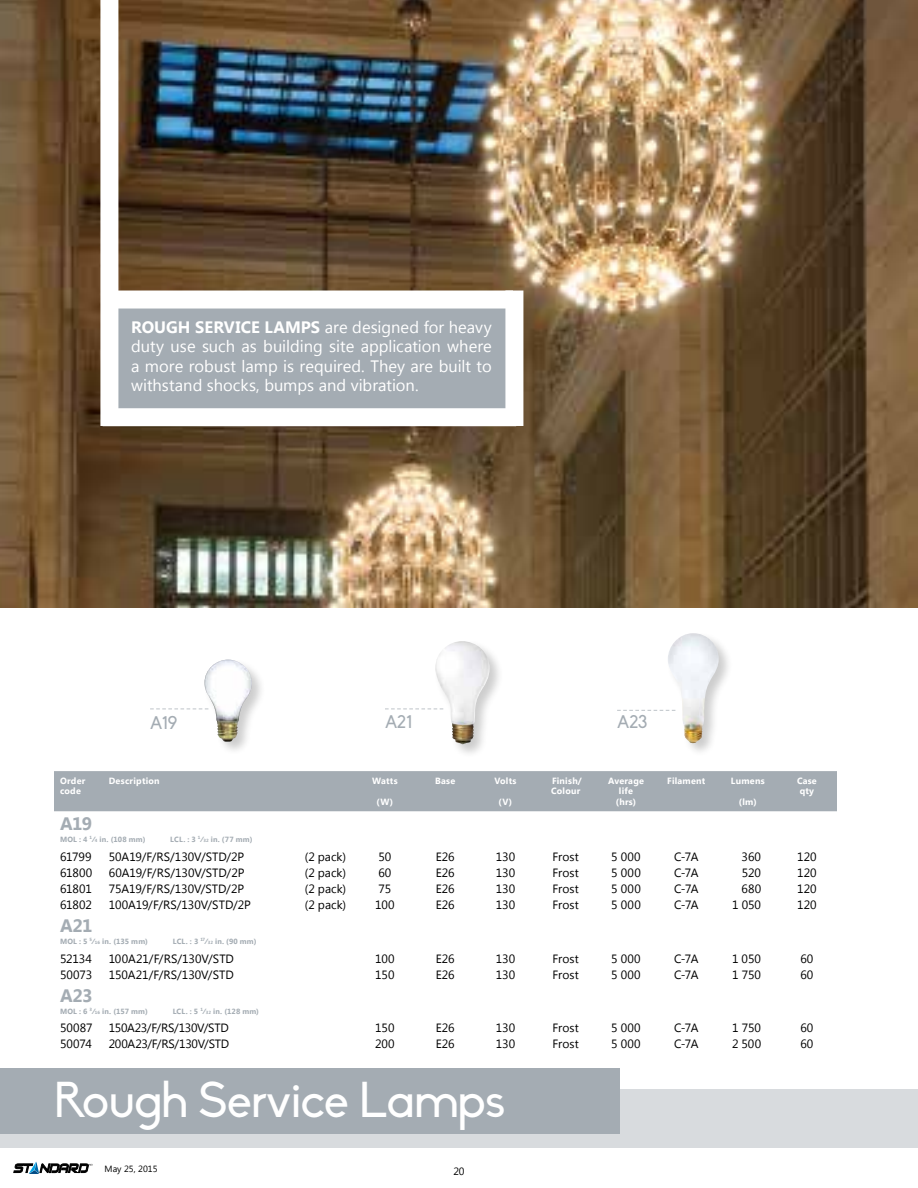
<style>
.page{position:relative;width:918px;height:1188px;background:#fff}
.page>*{position:absolute;margin:0;border:0;box-sizing:border-box;transform-origin:0 0}
.t1{font:49.5px "Biko";letter-spacing:-.015em;color:#fff}
.t2{font:700 18px "Segoe UI";letter-spacing:-.025em;color:#a4acb3}
.t3{font:18px "Biko";color:#a4acb3}
.t4{font:16.5px/19.5px "Segoe UI";color:#fff;text-align:justify}
.t5{font:12px "Segoe UI";color:#000}
.t6{font:12px "Segoe UI";letter-spacing:-.02em;color:#000}
.t7{font:10.5px "Segoe UI";color:#000}
.t8{font:700 9px/10.8px "Segoe UI";letter-spacing:.025em;color:#fff}
.t9{font:9px "Segoe UI";color:#000}
.t10{font:700 7.5px "Segoe UI";letter-spacing:.025em;color:#a4acb3}
.s1{font-weight:700}
.s2{font-size:4.5px}
</style>
<div class="page">
<svg style="left:14px;top:1162px;width:79px;height:12px"></svg>
<div style="left:0;top:1069px;width:620px;height:65px;background:#a4acb3"></div>
<svg style="left:0;top:1090px;width:918px;height:58px"></svg>
<div style="left:54px;top:771px;width:783px;height:40px;background:#a4acb3"></div>
<div style="left:666px;top:632px;width:67px;height:126px;background:#000;opacity:.2"></div>
<img style="left:668px;top:633px;width:51px;height:110px">
<div style="left:203px;top:658px;width:63px;height:98px;background:#000;opacity:.2"></div>
<img style="left:205px;top:660px;width:47px;height:82px">
<div style="left:434px;top:640px;width:70px;height:118px;background:#000;opacity:.2"></div>
<img style="left:435px;top:641px;width:55px;height:101px">
<img style="left:452px;top:723px;width:22px;height:21px">
<img style="left:0;top:0;width:918px;height:608px">
<div style="left:118px;top:308px;width:390px;height:101px;background:#a4acb3"></div>
<svg style="left:150px;top:708px;width:58px;height:1px"></svg>
<svg style="left:385px;top:708px;width:58px;height:1px"></svg>
<svg style="left:617px;top:710px;width:58px;height:1px"></svg>
<div style="left:100px;top:0;width:18px;height:426px;background:#fff"></div>
<div style="left:505px;top:291px;width:18px;height:135px;background:#fff"></div>
<div style="left:110px;top:291px;width:403px;height:18px;background:#fff"></div>
<div style="left:103px;top:408px;width:413px;height:18px;background:#fff"></div>
<h3 class="t4" style="left:131px;top:316px;width:362px"><span class="s1">ROUGH SERVICE LAMPS</span> are designed for heavy duty use such as building site application where a more robust lamp is required. They are built to withstand shocks, bumps and vibration.</h3>
<h2 class="t3" style="left:150px;top:712px;width:29px">A19</h2>
<h2 class="t3" style="left:385px;top:711px;width:29px">A21</h2>
<h2 class="t3" style="left:617px;top:712px;width:31px">A23</h2>
<p class="t8" style="left:60px;top:775px;width:27px">Order code</p>
<p class="t8" style="left:109px;top:775px;width:52px">Description</p>
<p class="t8" style="left:372px;top:775px;width:27px">Watts</p>
<p class="t8" style="left:377px;top:796px;width:18px">(W)</p>
<p class="t8" style="left:435px;top:775px;width:22px">Base</p>
<p class="t8" style="left:494px;top:775px;width:24px">Volts</p>
<p class="t8" style="left:499px;top:796px;width:15px">(V)</p>
<p class="t8" style="left:551px;top:775px;width:32px">Finish/<br>Colour</p>
<p class="t8" style="left:608px;top:775px;width:38px;text-align:center">Average life (hrs)</p>
<p class="t8" style="left:667px;top:775px;width:40px">Filament</p>
<p class="t8" style="left:731px;top:775px;width:35px">Lumens</p>
<p class="t8" style="left:739px;top:796px;width:19px">(lm)</p>
<p class="t8" style="left:797px;top:775px;width:21px">Case qty</p>
<h2 class="t2" style="left:60px;top:811px;width:34px">A19</h2>
<p class="t10" style="left:60px;top:834px;width:87px">MOL : 4 <sup>1</sup>⁄<span class="s2">4</span> in. (108 mm)</p>
<p class="t10" style="left:170px;top:834px;width:84px">LCL. : 3 <sup>1</sup>⁄<span class="s2">32</span> in. (77 mm)</p>
<p class="t5" style="left:60px;top:848px;width:33px">61799</p>
<p class="t5" style="left:109px;top:848px;width:137px">50A19/F/RS/130V/STD/2P</p>
<p class="t5" style="left:305px;top:848px;width:43px">(2 pack)</p>
<p class="t5" style="left:378px;top:848px;width:14px">50</p>
<p class="t5" style="left:436px;top:848px;width:20px">E26</p>
<p class="t5" style="left:496px;top:848px;width:21px">130</p>
<p class="t5" style="left:553px;top:848px;width:28px">Frost</p>
<p class="t5" style="left:611px;top:848px;width:31px">5 000</p>
<p class="t5" style="left:674px;top:848px;width:26px">C-7A</p>
<p class="t5" style="left:742px;top:848px;width:21px">360</p>
<p class="t5" style="left:797px;top:848px;width:21px">120</p>
<p class="t5" style="left:60px;top:864px;width:34px">61800</p>
<p class="t5" style="left:109px;top:864px;width:137px">60A19/F/RS/130V/STD/2P</p>
<p class="t5" style="left:305px;top:864px;width:43px">(2 pack)</p>
<p class="t5" style="left:378px;top:864px;width:15px">60</p>
<p class="t5" style="left:436px;top:864px;width:20px">E26</p>
<p class="t5" style="left:496px;top:864px;width:21px">130</p>
<p class="t5" style="left:553px;top:864px;width:28px">Frost</p>
<p class="t5" style="left:611px;top:864px;width:31px">5 000</p>
<p class="t5" style="left:674px;top:864px;width:26px">C-7A</p>
<p class="t5" style="left:742px;top:864px;width:21px">520</p>
<p class="t5" style="left:797px;top:864px;width:21px">120</p>
<p class="t5" style="left:60px;top:881px;width:33px">61801</p>
<p class="t5" style="left:109px;top:881px;width:137px">75A19/F/RS/130V/STD/2P</p>
<p class="t5" style="left:305px;top:881px;width:43px">(2 pack)</p>
<p class="t5" style="left:379px;top:881px;width:14px">75</p>
<p class="t5" style="left:436px;top:881px;width:20px">E26</p>
<p class="t5" style="left:496px;top:881px;width:21px">130</p>
<p class="t5" style="left:553px;top:881px;width:28px">Frost</p>
<p class="t5" style="left:611px;top:881px;width:31px">5 000</p>
<p class="t5" style="left:674px;top:881px;width:26px">C-7A</p>
<p class="t5" style="left:742px;top:881px;width:21px">680</p>
<p class="t5" style="left:797px;top:881px;width:21px">120</p>
<p class="t5" style="left:60px;top:897px;width:33px">61802</p>
<p class="t5" style="left:109px;top:897px;width:144px">100A19/F/RS/130V/STD/2P</p>
<p class="t5" style="left:305px;top:897px;width:43px">(2 pack)</p>
<p class="t5" style="left:375px;top:897px;width:21px">100</p>
<p class="t5" style="left:436px;top:897px;width:20px">E26</p>
<p class="t5" style="left:496px;top:897px;width:21px">130</p>
<p class="t5" style="left:553px;top:897px;width:28px">Frost</p>
<p class="t5" style="left:611px;top:897px;width:31px">5 000</p>
<p class="t5" style="left:674px;top:897px;width:26px">C-7A</p>
<p class="t5" style="left:732px;top:897px;width:30px">1 050</p>
<p class="t5" style="left:797px;top:897px;width:21px">120</p>
<h2 class="t2" style="left:60px;top:913px;width:34px">A21</h2>
<p class="t10" style="left:60px;top:936px;width:89px">MOL : 5 <sup>5</sup>⁄<span class="s2">16</span> in. (135 mm)</p>
<p class="t10" style="left:173px;top:936px;width:85px">LCL. : 3 <sup>17</sup>⁄<span class="s2">32</span> in. (90 mm)</p>
<p class="t5" style="left:60px;top:950px;width:33px">52134</p>
<p class="t5" style="left:109px;top:950px;width:127px">100A21/F/RS/130V/STD</p>
<p class="t5" style="left:375px;top:950px;width:21px">100</p>
<p class="t5" style="left:436px;top:950px;width:20px">E26</p>
<p class="t5" style="left:496px;top:950px;width:21px">130</p>
<p class="t5" style="left:553px;top:950px;width:28px">Frost</p>
<p class="t5" style="left:611px;top:950px;width:31px">5 000</p>
<p class="t5" style="left:674px;top:950px;width:26px">C-7A</p>
<p class="t5" style="left:732px;top:950px;width:30px">1 050</p>
<p class="t5" style="left:800px;top:950px;width:15px">60</p>
<p class="t5" style="left:60px;top:966px;width:34px">50073</p>
<p class="t5" style="left:109px;top:966px;width:127px">150A21/F/RS/130V/STD</p>
<p class="t5" style="left:375px;top:966px;width:21px">150</p>
<p class="t5" style="left:436px;top:966px;width:20px">E26</p>
<p class="t5" style="left:496px;top:966px;width:21px">130</p>
<p class="t5" style="left:553px;top:966px;width:28px">Frost</p>
<p class="t5" style="left:611px;top:966px;width:31px">5 000</p>
<p class="t5" style="left:674px;top:966px;width:26px">C-7A</p>
<p class="t5" style="left:732px;top:966px;width:30px">1 750</p>
<p class="t5" style="left:800px;top:966px;width:15px">60</p>
<h2 class="t2" style="left:60px;top:983px;width:34px">A23</h2>
<p class="t10" style="left:60px;top:1006px;width:89px">MOL : 6 <sup>3</sup>⁄<span class="s2">16</span> in. (157 mm)</p>
<p class="t10" style="left:173px;top:1006px;width:88px">LCL. : 5 <sup>1</sup>⁄<span class="s2">32</span> in. (128 mm)</p>
<p class="t5" style="left:60px;top:1020px;width:34px">50087</p>
<p class="t6" style="left:109px;top:1020px;width:122px">150A23/F/RS/130V/STD</p>
<p class="t5" style="left:375px;top:1020px;width:21px">150</p>
<p class="t5" style="left:436px;top:1020px;width:20px">E26</p>
<p class="t5" style="left:496px;top:1020px;width:21px">130</p>
<p class="t5" style="left:553px;top:1020px;width:28px">Frost</p>
<p class="t5" style="left:611px;top:1020px;width:31px">5 000</p>
<p class="t5" style="left:674px;top:1020px;width:26px">C-7A</p>
<p class="t5" style="left:732px;top:1020px;width:30px">1 750</p>
<p class="t5" style="left:800px;top:1020px;width:15px">60</p>
<p class="t5" style="left:60px;top:1036px;width:33px">50074</p>
<p class="t6" style="left:109px;top:1036px;width:122px">200A23/F/RS/130V/STD</p>
<p class="t5" style="left:375px;top:1036px;width:21px">200</p>
<p class="t5" style="left:436px;top:1036px;width:20px">E26</p>
<p class="t5" style="left:496px;top:1036px;width:21px">130</p>
<p class="t5" style="left:553px;top:1036px;width:28px">Frost</p>
<p class="t5" style="left:611px;top:1036px;width:31px">5 000</p>
<p class="t5" style="left:674px;top:1036px;width:26px">C-7A</p>
<p class="t5" style="left:732px;top:1036px;width:31px">2 500</p>
<p class="t5" style="left:800px;top:1036px;width:15px">60</p>
<h1 class="t1" style="left:54px;top:1072px;width:453px">Rough Service Lamps</h1>
<p class="t9" style="left:105px;top:1163px;width:55px">May 25, 2015</p>
<p class="t7" style="left:453px;top:1164px;width:13px">20</p>
</div>
